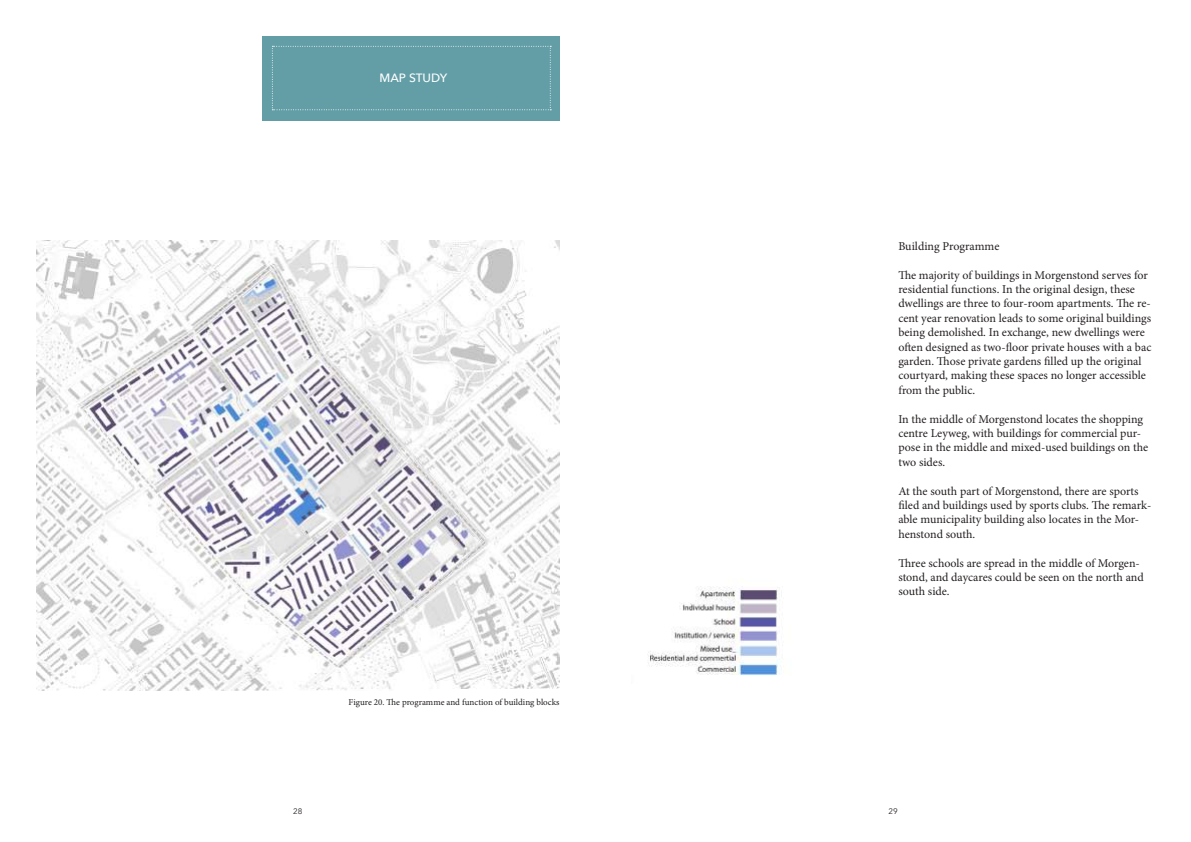
<style>
.page{position:relative;width:1191px;height:842px;background:#fff}
.page>*{position:absolute;margin:0;border:0;box-sizing:border-box;transform-origin:0 0}
.t1{font:12px/14.4px "Minion Pro";color:#241f1f}
.t2{font:500 12px "Avenir Next";color:#fff}
.t3{font:9px "Minion Pro";color:#241f1f}
.t4{font:8px "Avenir Next";color:#241f1f}
</style>
<div class="page">
<div style="left:262px;top:36px;width:297px;height:84px;background:#639ea7"></div>
<svg style="left:272px;top:46px;width:279px;height:64px"></svg>
<img style="left:36px;top:241px;width:523px;height:450px">
<img style="left:647px;top:586px;width:135px;height:90px">
<p class="t2" style="left:379px;top:68px;width:69px">MAP STUDY</p>
<p class="t3" style="left:348px;top:696px;width:212px">Figure 20. The programme and function of building blocks</p>
<p class="t1" style="left:898px;top:239px;width:103px">Building Programme</p>
<p class="t1" style="left:898px;top:267px;width:254px">The majority of buildings in Morgenstond serves for residential functions. In the original design, these dwellings are three to four-room apartments. The re&shy;cent year renovation leads to some original buildings being demolished. In exchange, new dwellings were often designed as two-floor private houses with a bac garden. Those private gardens filled up the original courtyard, making these spaces no longer accessible from the public.</p>
<p class="t1" style="left:898px;top:411px;width:251px">In the middle of Morgenstond locates the shopping centre Leyweg, with buildings for commercial pur&shy;pose in the middle and mixed-used buildings on the two sides.</p>
<p class="t1" style="left:898px;top:483px;width:254px">At the south part of Morgenstond, there are sports filed and buildings used by sports clubs. The remark&shy;able municipality building also locates in the Mor&shy;henstond south.</p>
<p class="t1" style="left:898px;top:555px;width:247px">Three schools are spread in the middle of Morgen&shy;stond, and daycares could be seen on the north and south side.</p>
<p class="t4" style="left:293px;top:804px;width:11px">28</p>
<p class="t4" style="left:888px;top:804px;width:11px">29</p>
</div>
